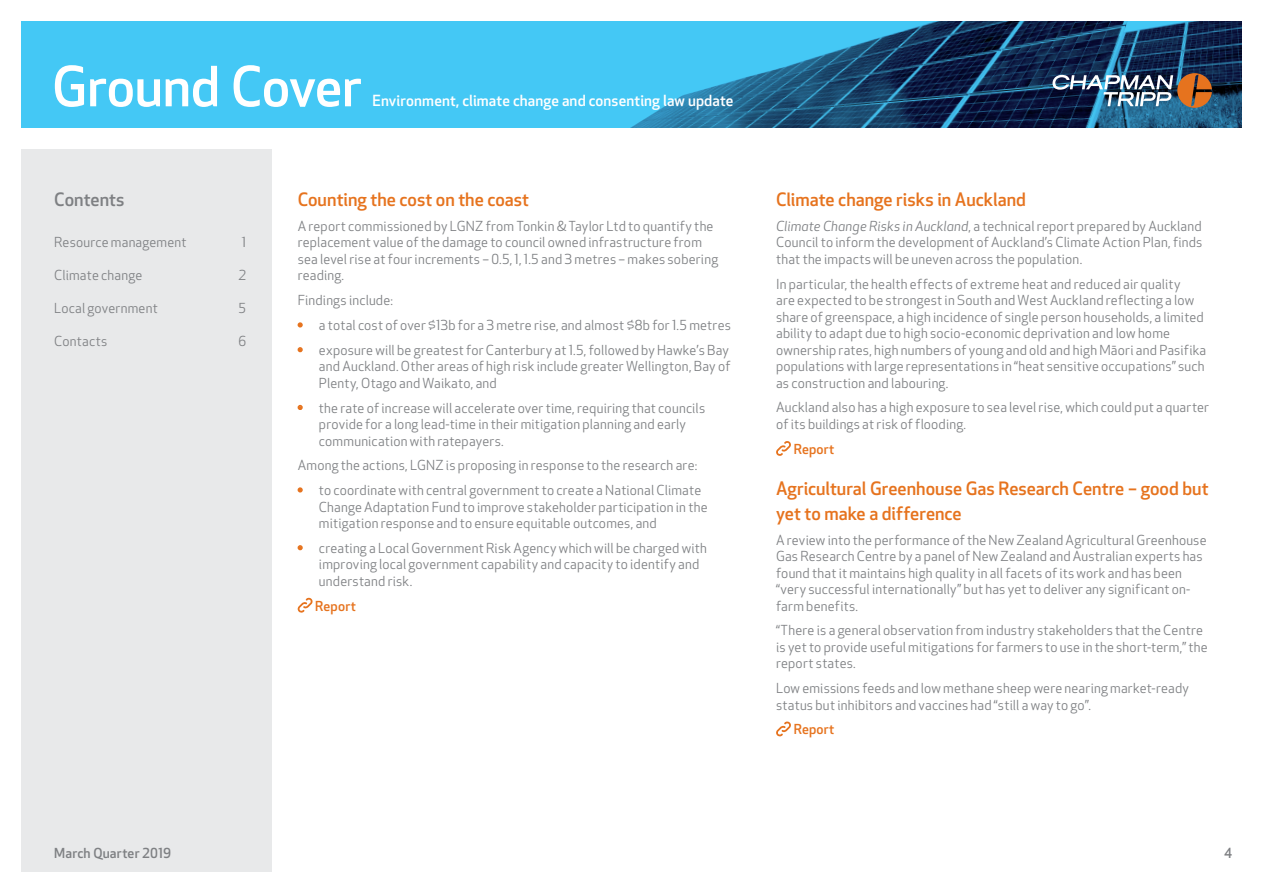
<style>
.page{position:relative;width:1263px;height:893px;background:#fff}
.page>*{position:absolute;margin:0;border:0;box-sizing:border-box;transform-origin:0 0}
.t1{font:500 54px "Apex New";letter-spacing:-.005em;color:#fff}
.t2{font:500 18px/24.8px "Apex New";color:#e6731e}
.t3{font:500 18px "Apex New";color:#7e8083}
.t4{font:500 15px "Apex New";letter-spacing:.01em;color:#fff}
.t5{font:13.5px/16.5px "Apex New";letter-spacing:.015em;color:#7e8083}
.t6{font:500 13.5px "Apex New";letter-spacing:.015em;color:#e6731e}
.t7{font:500 13.5px "Apex New";letter-spacing:.015em;color:#7e8083}
.s1{color:#e6731e}
.s2{font-style:italic}
</style>
<div class="page">
<div style="left:21px;top:149px;width:251px;height:723px;background:#e8e9ea"></div>
<div style="left:21px;top:21px;width:1221px;height:107px;background:#44c8f5"></div>
<img style="left:630px;top:21px;width:612px;height:107px">
<img style="left:1052px;top:73px;width:160px;height:35px">
<svg style="left:298px;top:322px;width:5px;height:5px"></svg>
<svg style="left:298px;top:347px;width:5px;height:5px"></svg>
<svg style="left:298px;top:405px;width:5px;height:5px"></svg>
<svg style="left:298px;top:487px;width:5px;height:5px"></svg>
<svg style="left:298px;top:545px;width:5px;height:5px"></svg>
<svg style="left:297px;top:598px;width:16px;height:15px"></svg>
<svg style="left:776px;top:441px;width:15px;height:15px"></svg>
<svg style="left:776px;top:722px;width:15px;height:15px"></svg>
<h1 class="t1" style="left:52px;top:50px;width:311px">Ground Cover</h1>
<p class="t4" style="left:373px;top:91px;width:362px">Environment, climate change and consenting law update</p>
<h2 class="t3" style="left:54px;top:188px;width:72px">Contents</h2>
<p class="t5" style="left:54px;top:234px;width:134px">Resource management</p>
<p class="t5" style="left:242px;top:234px;width:6px">1</p>
<p class="t5" style="left:54px;top:267px;width:90px">Climate change</p>
<p class="t5" style="left:239px;top:267px;width:9px">2</p>
<p class="t5" style="left:54px;top:300px;width:105px">Local government</p>
<p class="t5" style="left:239px;top:300px;width:9px">5</p>
<p class="t5" style="left:54px;top:333px;width:55px">Contacts</p>
<p class="t5" style="left:239px;top:333px;width:9px">6</p>
<h2 class="t2" style="left:298px;top:187px;width:233px">Counting the cost on the coast</h2>
<p class="t5" style="left:298px;top:218px;width:422px">A report commissioned by LGNZ from Tonkin &amp; Taylor Ltd to quantify the replacement value of the damage to council owned infrastructure from sea level rise at four increments – 0.5, 1, 1.5 and 3 metres – makes sobering reading.</p>
<p class="t5" style="left:298px;top:292px;width:97px">Findings include:</p>
<p class="t5" style="left:298px;top:317px;width:435px"><span class="s1">•</span> a total cost of over $13b for a 3 metre rise, and almost $8b for 1.5 metres</p>
<p class="t5" style="left:319px;top:342px;width:413px;text-align:justify;text-indent:-21px"><span class="s1">•</span> exposure will be greatest for Canterbury at 1.5, followed by Hawke’s Bay and Auckland. Other areas of high risk include greater Wellington, Bay of Plenty, Otago and Waikato, and</p>
<p class="t5" style="left:319px;top:399px;width:388px;text-indent:-21px"><span class="s1">•</span> the rate of increase will accelerate over time, requiring that councils provide for a long lead-time in their mitigation planning and early communication with ratepayers.</p>
<p class="t5" style="left:298px;top:457px;width:401px">Among the actions, LGNZ is proposing in response to the research are:</p>
<p class="t5" style="left:319px;top:482px;width:390px;text-indent:-21px"><span class="s1">•</span> to coordinate with central government to create a National Climate<br>Change Adaptation Fund to improve stakeholder participation in the mitigation response and to ensure equitable outcomes, and</p>
<p class="t5" style="left:319px;top:540px;width:389px;text-indent:-21px"><span class="s1">•</span> creating a Local Government Risk Agency which will be charged with improving local government capability and capacity to identify and understand risk.</p>
<p class="t6" style="left:315px;top:597px;width:42px">Report</p>
<h2 class="t2" style="left:776px;top:187px;width:251px">Climate change risks in Auckland</h2>
<p class="t5" style="left:776px;top:218px;width:428px;text-align:justify"><span class="s2">Climate Change Risks in Auckland</span>, a technical report prepared by Auckland Council to inform the development of Auckland’s Climate Action Plan, finds that the impacts will be uneven across the population.</p>
<p class="t5" style="left:776px;top:276px;width:432px">In particular, the health effects of extreme heat and reduced air quality<br>are expected to be strongest in South and West Auckland reflecting a low share of greenspace, a high incidence of single person households, a limited ability to adapt due to high socio-economic deprivation and low home ownership rates, high numbers of young and old and high Māori and Pasifika populations with large representations in “heat sensitive occupations” such as construction and labouring.</p>
<p class="t5" style="left:776px;top:399px;width:435px">Auckland also has a high exposure to sea level rise, which could put a quarter of its buildings at risk of flooding.</p>
<p class="t6" style="left:794px;top:440px;width:42px">Report</p>
<h2 class="t2" style="left:776px;top:476px;width:434px">Agricultural Greenhouse Gas Research Centre – good but yet to make a difference</h2>
<p class="t5" style="left:776px;top:531px;width:432px">A review into the performance of the New Zealand Agricultural Greenhouse Gas Research Centre by a panel of New Zealand and Australian experts has found that it maintains high quality in all facets of its work and has been “very successful internationally” but has yet to deliver any significant on&shy;farm benefits.</p>
<p class="t5" style="left:776px;top:622px;width:433px">“There is a general observation from industry stakeholders that the Centre is yet to provide useful mitigations for farmers to use in the short-term,” the report states.</p>
<p class="t5" style="left:776px;top:680px;width:414px">Low emissions feeds and low methane sheep were nearing market-ready status but inhibitors and vaccines had “still a way to go”.</p>
<p class="t6" style="left:794px;top:720px;width:42px">Report</p>
<p class="t7" style="left:54px;top:844px;width:118px">March Quarter 2019</p>
<p class="t7" style="left:1224px;top:844px;width:10px">4</p>
</div>
